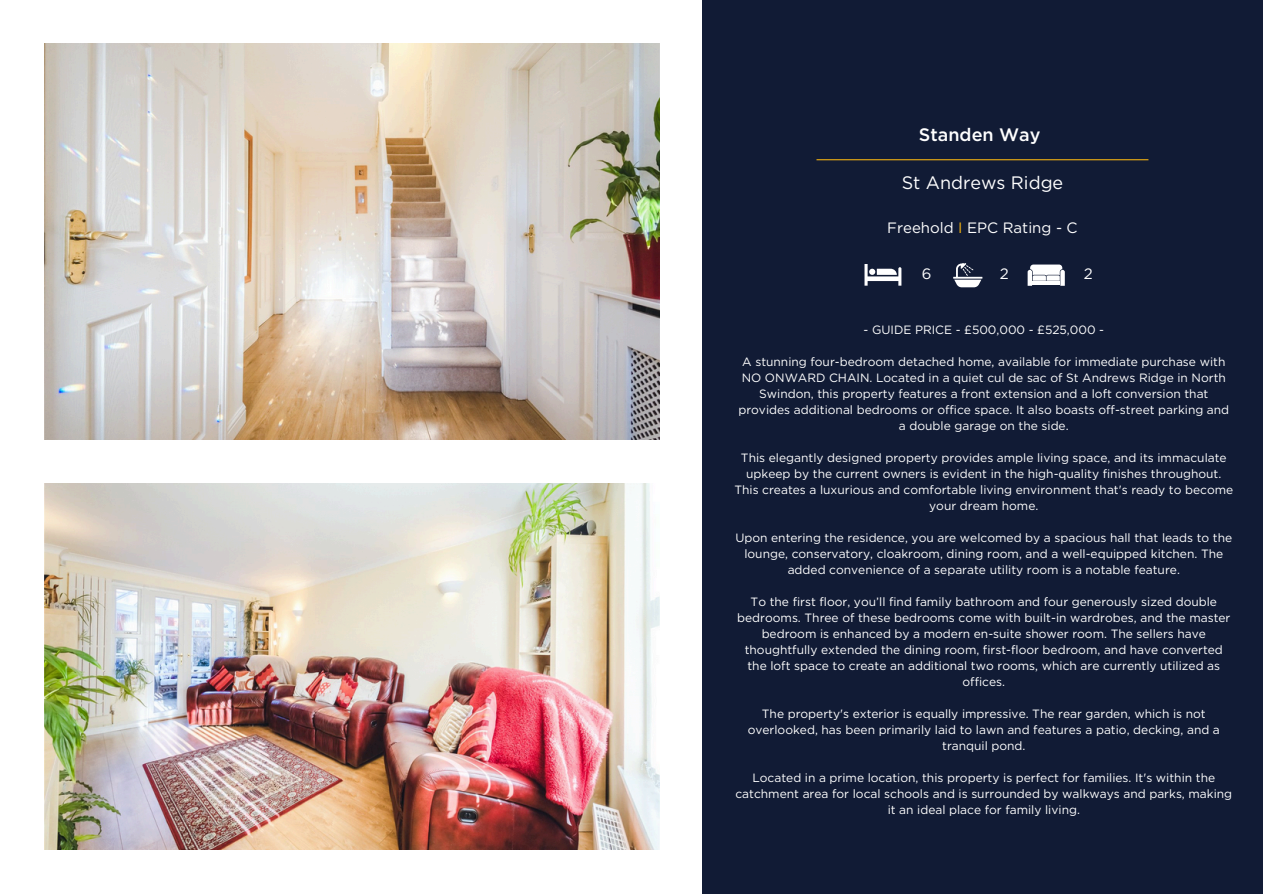
<style>
.page{position:relative;width:1263px;height:894px;background:#fff}
.page>*{position:absolute;margin:0;border:0;box-sizing:border-box;transform-origin:0 0}
.t1{font:18px "Gotham";color:#fff}
.t2{font:500 18px "Gotham";color:#fff}
.t3{font:15px "Gotham";color:#fff}
.t4{font:12px/16px "Gotham";color:#fff;text-align:center}
.s1{color:#efaf12}
</style>
<div class="page">
<img style="left:44px;top:44px;width:616px;height:395px">
<div style="left:702px;top:0;width:561px;height:893px;background:#111b35"></div>
<hr style="left:816px;top:159px;width:332px;height:1px;background:#efaf12">
<svg style="left:864px;top:264px;width:37px;height:21px"></svg>
<svg style="left:953px;top:263px;width:29px;height:24px"></svg>
<svg style="left:1028px;top:264px;width:37px;height:22px"></svg>
<img style="left:44px;top:483px;width:616px;height:366px">
<p class="t2" style="left:919px;top:127px;width:123px">Standen Way</p>
<p class="t1" style="left:902px;top:174px;width:163px">St Andrews Ridge</p>
<p class="t3" style="left:887px;top:221px;width:192px">Freehold <span class="s1">I</span> EPC Rating - C</p>
<h1 class="t3" style="left:922px;top:267px;width:11px">6</h1>
<h1 class="t3" style="left:1000px;top:267px;width:10px">2</h1>
<h2 class="t3" style="left:1084px;top:267px;width:10px">2</h2>
<p class="t4" style="left:863px;top:322px;width:242px">- GUIDE PRICE - £500,000 - £525,000 -</p>
<p class="t4" style="left:738px;top:354px;width:492px">A stunning four-bedroom detached home, available for immediate purchase with NO ONWARD CHAIN. Located in a quiet cul de sac of St Andrews Ridge in North Swindon, this property features a front extension and a loft conversion that provides additional bedrooms or office space. It also boasts off-street parking and a double garage on the side.</p>
<p class="t4" style="left:734px;top:450px;width:500px">This elegantly designed property provides ample living space, and its immaculate upkeep by the current owners is evident in the high-quality finishes throughout.<br>This creates a luxurious and comfortable living environment that's ready to become your dream home.</p>
<h3 class="t4" style="left:735px;top:530px;width:498px">Upon entering the residence, you are welcomed by a spacious hall that leads to the lounge, conservatory, cloakroom, dining room, and a well-equipped kitchen. The added convenience of a separate utility room is a notable feature.</h3>
<p class="t4" style="left:737px;top:594px;width:495px">To the first floor, you’ll find family bathroom and four generously sized double bedrooms. Three of these bedrooms come with built-in wardrobes, and the master bedroom is enhanced by a modern en-suite shower room. The sellers have thoughtfully extended the dining room, first-floor bedroom, and have converted the loft space to create an additional two rooms, which are currently utilized as offices.</p>
<p class="t4" style="left:748px;top:706px;width:474px">The property's exterior is equally impressive. The rear garden, which is not overlooked, has been primarily laid to lawn and features a patio, decking, and a tranquil pond.</p>
<p class="t4" style="left:735px;top:770px;width:498px">Located in a prime location, this property is perfect for families. It's within the catchment area for local schools and is surrounded by walkways and parks, making it an ideal place for family living.</p>
</div>
